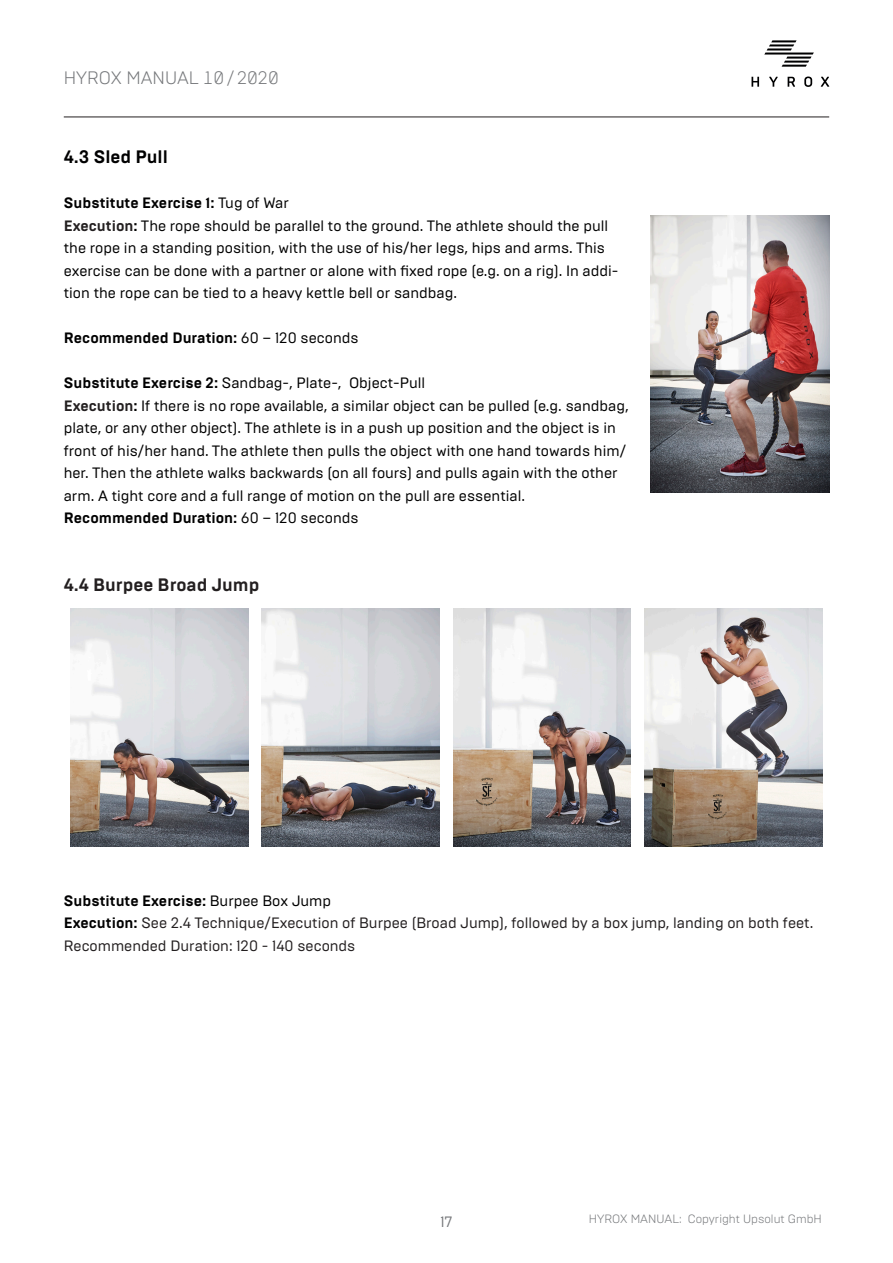
<style>
.page{position:relative;width:893px;height:1263px;background:#fff}
.page>*{position:absolute;margin:0;border:0;box-sizing:border-box;transform-origin:0 0}
.t1{font:700 18px "Brutal Type";color:#231f20}
.t2{font:300 18px "Brutal Type";color:#76787b}
.t3{font:700 18px "Brutal Type";color:#000001}
.t4{font:15px/22.5px "Brutal Type";color:#000001}
.t5{font:15px/22.5px "Brutal Type";color:#231f20}
.t6{font:700 15px "Brutal Type";color:#000001}
.t7{font:15px "Brutal Type";color:#76787b}
.t8{font:300 12px "Brutal Type";color:#76787b}
.s1{font-weight:700}
.s2{font-weight:700;color:#231f20}
.s3{font-weight:400}
.s4{font-weight:700;color:#000001}
.s5{color:#000001}
</style>
<div class="page">
<svg style="left:764px;top:40px;width:50px;height:27px"></svg>
<svg style="left:751px;top:77px;width:8px;height:10px"></svg>
<svg style="left:769px;top:77px;width:9px;height:10px"></svg>
<svg style="left:788px;top:77px;width:7px;height:10px"></svg>
<svg style="left:804px;top:77px;width:8px;height:10px"></svg>
<svg style="left:821px;top:77px;width:8px;height:10px"></svg>
<hr style="left:64px;top:117px;width:765px;height:1px;background:#231f20">
<img style="left:71px;top:608px;width:177px;height:238px">
<img style="left:262px;top:608px;width:178px;height:238px">
<img style="left:453px;top:608px;width:178px;height:238px">
<img style="left:645px;top:608px;width:177px;height:238px">
<img style="left:651px;top:216px;width:178px;height:276px">
<p class="t2" style="left:64px;top:66px;width:216px">HYROX MANUAL 10/2020</p>
<p class="t3" style="left:64px;top:146px;width:106px">4.3 Sled Pull</p>
<p class="t4" style="left:64px;top:192px;width:556px"><span class="s1">Substitute Exercise 1:</span> Tug of War<br><span class="s2">Execution</span><span class="s1">:</span> The rope should be parallel to the ground. The athlete should the pull the rope in a standing position, with the use of his/her legs, hips and arms. This exercise can be done with a partner or alone with fixed rope (e.g. on a rig). In addi&shy;tion the rope can be tied to a heavy kettle bell or sandbag.</p>
<p class="t6" style="left:64px;top:329px;width:296px">Recommended Duration: <span class="s3">60 – 120 seconds</span></p>
<p class="t4" style="left:64px;top:372px;width:566px"><span class="s1">Substitute Exercise 2:</span> Sandbag-, Plate-, Object-Pull<br><span class="s2">Execution</span><span class="s1">:</span> If there is no rope available, a similar object can be pulled (e.g. sandbag, plate, or any other object). The athlete is in a push up position and the object is in front of his/her hand. The athlete then pulls the object with one hand towards him/ her. Then the athlete walks backwards (on all fours) and pulls again with the other arm. A tight core and a full range of motion on the pull are essential.<br><span class="s1">Recommended Duration:</span> 60 – 120 seconds</p>
<p class="t1" style="left:64px;top:574px;width:197px">4.4 Burpee Broad Jump</p>
<p class="t5" style="left:64px;top:889px;width:751px"><span class="s4">Substitute Exercise:</span> <span class="s5">Burpee Box Jump<br></span><span class="s4">Execution:</span> See 2.4 Technique/Execution of Burpee (Broad Jump), followed by a box jump, landing on both feet.<br>Recommended Duration: 120 - 140 seconds</p>
<p class="t7" style="left:440px;top:1212px;width:14px">17</p>
<p class="t8" style="left:589px;top:1211px;width:234px">HYROX MANUAL: Copyright Upsolut GmbH</p>
</div>
